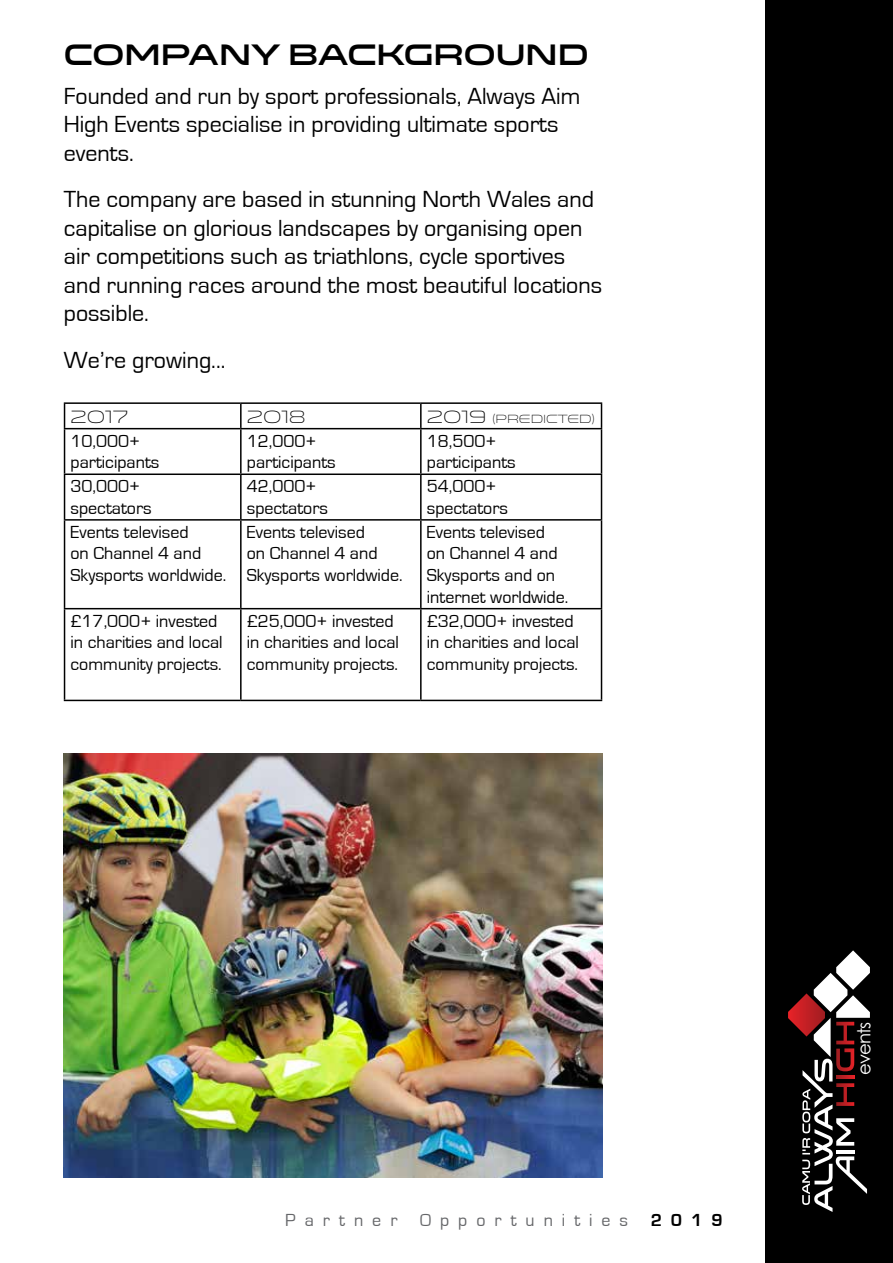
<style>
.page{position:relative;width:893px;height:1263px;background:#fff}
.page>*{position:absolute;margin:0;border:0;box-sizing:border-box;transform-origin:0 0}
.t1{font:30px "Venera 900";color:#000}
.t2{font:24px/28.5px "Eurostile";color:#000}
.t3{font:18.15px "Century Gothic";letter-spacing:-.05em;color:#fff}
.t4{font:18px/21.6px "Eurostile";color:#000}
.t5{font:18px "Eurostile";letter-spacing:.5em;color:#656669}
.t6{font:18px "Venera 300";color:#000}
.t7{font:700 18px "Eurostile";color:#000}
.t8{font:12px "Venera 300";color:#000}
.s1{font-size:18px}
</style>
<div class="page">
<div style="left:765px;top:0;width:128px;height:1263px;background:#000"></div>
<svg style="left:788px;top:950px;width:82px;height:262px"></svg>
<hr style="left:64px;top:402px;width:177px;height:2px;background:#000">
<svg style="left:64px;top:404px;width:1px;height:24px"></svg>
<hr style="left:241px;top:402px;width:180px;height:2px;background:#000">
<hr style="left:240px;top:404px;width:2px;height:24px;background:#000">
<hr style="left:421px;top:402px;width:181px;height:2px;background:#000">
<hr style="left:420px;top:404px;width:2px;height:24px;background:#000">
<svg style="left:601px;top:404px;width:1px;height:24px"></svg>
<hr style="left:64px;top:428px;width:177px;height:1px;background:#000">
<hr style="left:64px;top:429px;width:1px;height:44px;background:#000">
<hr style="left:241px;top:428px;width:180px;height:1px;background:#000">
<hr style="left:240px;top:429px;width:2px;height:44px;background:#000">
<hr style="left:421px;top:428px;width:181px;height:1px;background:#000">
<hr style="left:420px;top:429px;width:2px;height:44px;background:#000">
<hr style="left:601px;top:429px;width:1px;height:44px;background:#000">
<hr style="left:64px;top:473px;width:177px;height:2px;background:#000">
<hr style="left:64px;top:475px;width:1px;height:44px;background:#000">
<hr style="left:241px;top:473px;width:180px;height:2px;background:#000">
<hr style="left:240px;top:475px;width:2px;height:44px;background:#000">
<hr style="left:421px;top:473px;width:181px;height:2px;background:#000">
<hr style="left:420px;top:475px;width:2px;height:44px;background:#000">
<hr style="left:601px;top:475px;width:1px;height:44px;background:#000">
<hr style="left:64px;top:519px;width:177px;height:2px;background:#000">
<hr style="left:64px;top:521px;width:1px;height:87px;background:#000">
<hr style="left:241px;top:519px;width:180px;height:2px;background:#000">
<hr style="left:240px;top:521px;width:2px;height:87px;background:#000">
<hr style="left:421px;top:519px;width:181px;height:2px;background:#000">
<hr style="left:420px;top:521px;width:2px;height:87px;background:#000">
<hr style="left:601px;top:521px;width:1px;height:87px;background:#000">
<hr style="left:64px;top:608px;width:177px;height:1px;background:#000">
<hr style="left:64px;top:609px;width:1px;height:91px;background:#000">
<hr style="left:241px;top:608px;width:180px;height:1px;background:#000">
<hr style="left:240px;top:609px;width:2px;height:91px;background:#000">
<hr style="left:421px;top:608px;width:181px;height:1px;background:#000">
<hr style="left:420px;top:609px;width:2px;height:91px;background:#000">
<hr style="left:601px;top:609px;width:1px;height:91px;background:#000">
<hr style="left:64px;top:700px;width:177px;height:1px;background:#000">
<hr style="left:241px;top:700px;width:180px;height:1px;background:#000">
<hr style="left:421px;top:700px;width:181px;height:1px;background:#000">
<img style="left:64px;top:754px;width:538px;height:424px">
<h1 class="t1" style="left:64px;top:36px;width:526px">COMPANY BACKGROUND</h1>
<h2 class="t2" style="left:64px;top:82px;width:518px">Founded and run by sport professionals, Always Aim<br>High Events specialise in providing ultimate sports events.</h2>
<h2 class="t2" style="left:64px;top:186px;width:540px">The company are based in stunning North Wales and capitalise on glorious landscapes by organising open air competitions such as triathlons, cycle sportives and running races around the most beautiful locations possible.</h2>
<h2 class="t2" style="left:64px;top:346px;width:163px">We’re growing...</h2>
<p class="t6" style="left:71px;top:406px;width:59px">2017</p>
<p class="t6" style="left:247px;top:406px;width:61px">2018</p>
<p class="t8" style="left:427px;top:411px;width:169px"><span class="s1">2019</span> (PREDICTED)</p>
<p class="t4" style="left:71px;top:430px;width:90px">10,000+ participants</p>
<p class="t4" style="left:247px;top:430px;width:90px">12,000+ participants</p>
<p class="t4" style="left:427px;top:430px;width:90px">18,500+ participants</p>
<p class="t4" style="left:71px;top:476px;width:83px">30,000+ spectators</p>
<p class="t4" style="left:247px;top:476px;width:83px">42,000+ spectators</p>
<p class="t4" style="left:427px;top:476px;width:83px">54,000+ spectators</p>
<p class="t4" style="left:71px;top:521px;width:157px">Events televised<br>on Channel 4 and<br>Skysports worldwide.</p>
<p class="t4" style="left:247px;top:521px;width:157px">Events televised<br>on Channel 4 and<br>Skysports worldwide.</p>
<p class="t4" style="left:427px;top:521px;width:143px">Events televised<br>on Channel 4 and<br>Skysports and on internet worldwide.</p>
<p class="t4" style="left:71px;top:610px;width:154px">£17,000+ invested in charities and local community projects.</p>
<p class="t4" style="left:247px;top:610px;width:154px">£25,000+ invested in charities and local community projects.</p>
<p class="t4" style="left:427px;top:610px;width:154px">£32,000+ invested in charities and local community projects.</p>
<p class="t5" style="left:285px;top:1211px;width:114px">Partner</p>
<p class="t5" style="left:420px;top:1211px;width:210px">Opportunities</p>
<p class="t7" style="left:651px;top:1211px;width:74px">2019</p>
<p class="t3" style="left:853px;top:1075px;width:55px;rotate:-90deg">events</p>
</div>
